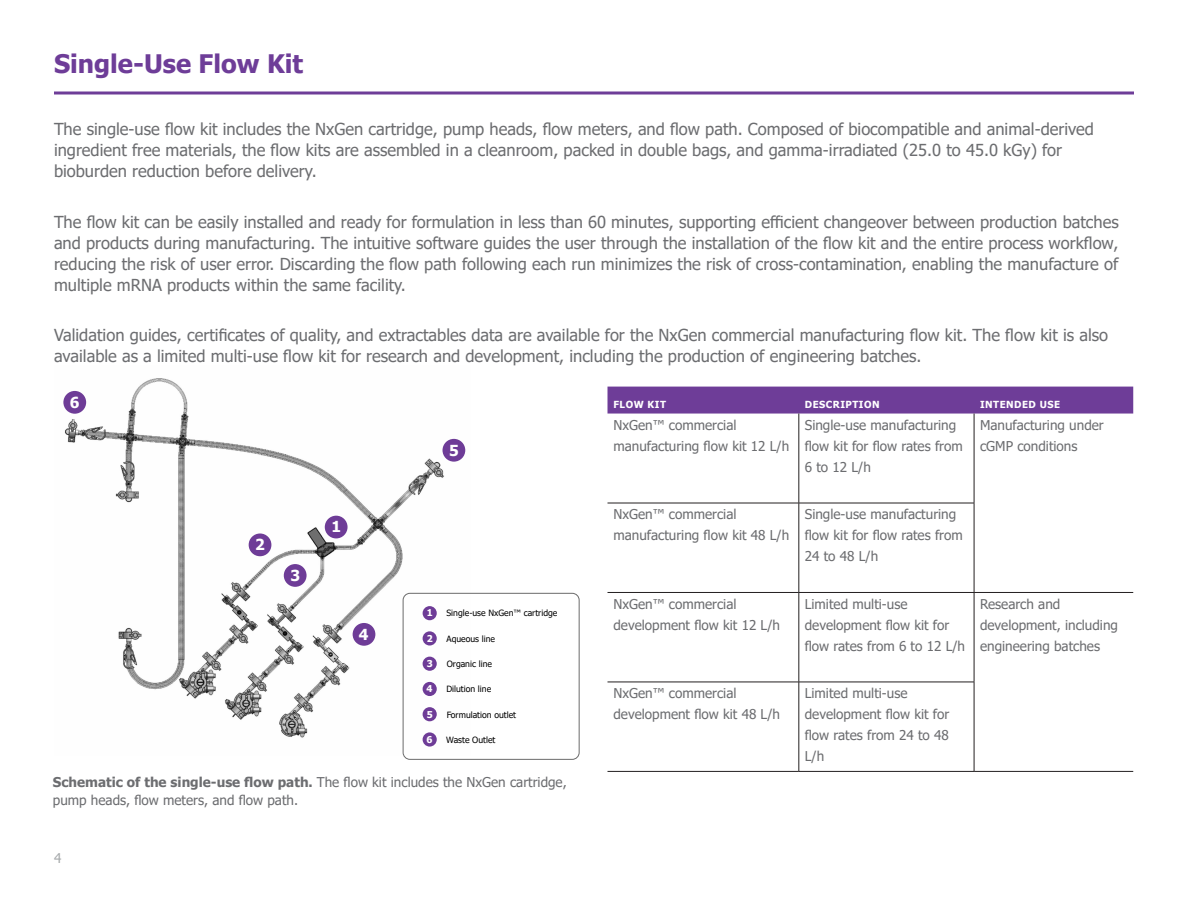
<style>
.page{position:relative;width:1188px;height:918px;background:#fff}
.page>*{position:absolute;margin:0;border:0;box-sizing:border-box;transform-origin:0 0}
.t1{font:700 25.5px "Tahoma";color:#6e3d98}
.body{font:16.5px/21px "Tahoma";color:#6c6d70}
.t2{font:700 15.15px "Tahoma";color:#fff}
.body-2{font:13.5px/21px "Tahoma";color:#6c6d70}
.t3{font:13.5px "Tahoma";color:#a7aaac}
.body-3{font:700 9.75px "Tahoma";letter-spacing:.05em;color:#fff}
.t4{font:700 9.45px "Tahoma";color:#fff}
.t5{font:8.7px "Tahoma";color:#000}
.s1{font-weight:700}
</style>
<div class="page">
<hr style="left:54px;top:92px;width:1080px;height:2px;background:#6e3d98">
<img style="left:64px;top:378px;width:406px;height:377px">
<div style="left:443px;top:439px;width:22px;height:23px;background:#6e3c97;border-radius:50%"></div>
<div style="left:63px;top:391px;width:23px;height:23px;background:#6e3c97;border-radius:50%"></div>
<div style="left:325px;top:516px;width:23px;height:22px;background:#6e3c97;border-radius:50%"></div>
<div style="left:249px;top:533px;width:22px;height:23px;background:#6e3c97;border-radius:50%"></div>
<div style="left:284px;top:564px;width:23px;height:23px;background:#6e3c97;border-radius:50%"></div>
<div style="left:353px;top:623px;width:22px;height:23px;background:#6e3c97;border-radius:50%"></div>
<div style="left:608px;top:387px;width:525px;height:27px;background:#6e3d98"></div>
<hr style="left:799px;top:414px;width:1px;height:89px;background:#231f20">
<hr style="left:974px;top:414px;width:1px;height:89px;background:#231f20">
<hr style="left:608px;top:503px;width:191px;height:1px;background:#231f20">
<hr style="left:799px;top:503px;width:175px;height:1px;background:#231f20">
<hr style="left:799px;top:503px;width:1px;height:89px;background:#231f20">
<hr style="left:974px;top:503px;width:1px;height:89px;background:#231f20">
<hr style="left:608px;top:592px;width:191px;height:1px;background:#231f20">
<hr style="left:799px;top:592px;width:175px;height:1px;background:#231f20">
<hr style="left:799px;top:593px;width:1px;height:89px;background:#231f20">
<hr style="left:974px;top:592px;width:159px;height:1px;background:#231f20">
<hr style="left:974px;top:593px;width:1px;height:89px;background:#231f20">
<hr style="left:608px;top:682px;width:191px;height:1px;background:#231f20">
<hr style="left:799px;top:682px;width:175px;height:1px;background:#231f20">
<hr style="left:799px;top:682px;width:1px;height:89px;background:#231f20">
<hr style="left:974px;top:682px;width:1px;height:89px;background:#231f20">
<hr style="left:608px;top:771px;width:191px;height:1px;background:#231f20">
<hr style="left:799px;top:771px;width:175px;height:1px;background:#231f20">
<hr style="left:974px;top:771px;width:159px;height:1px;background:#231f20">
<div style="left:423px;top:707px;width:14px;height:14px;background:#6e3c97;border-radius:50%"></div>
<div style="left:423px;top:732px;width:14px;height:15px;background:#6e3c97;border-radius:50%"></div>
<div style="left:423px;top:606px;width:14px;height:14px;background:#6e3c97;border-radius:50%"></div>
<div style="left:423px;top:631px;width:14px;height:15px;background:#6e3c97;border-radius:50%"></div>
<div style="left:423px;top:657px;width:14px;height:14px;background:#6e3c97;border-radius:50%"></div>
<div style="left:423px;top:682px;width:14px;height:14px;background:#6e3c97;border-radius:50%"></div>
<div style="left:403px;top:593px;width:176px;height:166px;border:1px solid #6b6b6b;border-radius:7px"></div>
<p class="t1" style="left:54px;top:46px;width:251px">Single-Use Flow Kit</p>
<p class="body" style="left:54px;top:120px;width:1041px">The single-use flow kit includes the NxGen cartridge, pump heads, flow meters, and flow path. Composed of biocompatible and animal-derived ingredient free materials, the flow kits are assembled in a cleanroom, packed in double bags, and gamma-irradiated (25.0 to 45.0 kGy) for bioburden reduction before delivery.</p>
<p class="body" style="left:54px;top:212px;width:1066px;text-align:justify">The flow kit can be easily installed and ready for formulation in less than 60 minutes, supporting efficient changeover between production batches and products during manufacturing. The intuitive software guides the user through the installation of the flow kit and the entire process workflow, reducing the risk of user error. Discarding the flow path following each run minimizes the risk of cross-contamination, enabling the manufacture of multiple mRNA products within the same facility.</p>
<p class="body" style="left:54px;top:326px;width:1056px">Validation guides, certificates of quality, and extractables data are available for the NxGen commercial manufacturing flow kit. The flow kit is also available as a limited multi-use flow kit for research and development, including the production of engineering batches.</p>
<p class="t2" style="left:70px;top:391px;width:11px">6</p>
<p class="t2" style="left:255px;top:534px;width:11px">2</p>
<p class="t2" style="left:290px;top:565px;width:11px">3</p>
<p class="t2" style="left:331px;top:516px;width:11px">1</p>
<p class="t2" style="left:359px;top:623px;width:11px">4</p>
<p class="t2" style="left:449px;top:439px;width:11px">5</p>
<p class="t4" style="left:427px;top:606px;width:8px">1</p>
<p class="t4" style="left:427px;top:632px;width:8px">2</p>
<p class="t4" style="left:427px;top:657px;width:8px">3</p>
<p class="t4" style="left:427px;top:682px;width:8px">4</p>
<p class="t4" style="left:427px;top:707px;width:8px">5</p>
<p class="t4" style="left:427px;top:733px;width:8px">6</p>
<p class="t5" style="left:447px;top:607px;width:112px">Single-use NxGen™ cartridge</p>
<p class="t5" style="left:447px;top:633px;width:50px">Aqueous line</p>
<p class="t5" style="left:447px;top:658px;width:47px">Organic line</p>
<p class="t5" style="left:446px;top:683px;width:46px">Dilution line</p>
<p class="t5" style="left:447px;top:709px;width:71px">Formulation outlet</p>
<p class="t5" style="left:446px;top:734px;width:51px">Waste Outlet</p>
<p class="body-2" style="left:53px;top:774px;width:515px;line-height:18px"><span class="s1">Schematic of the single-use flow path.</span> The flow kit includes the NxGen cartridge, pump heads, flow meters, and flow path.</p>
<p class="t3" style="left:54px;top:849px;width:9px">4</p>
<p class="body-3" style="left:614px;top:397px;width:54px">FLOW KIT</p>
<p class="body-3" style="left:805px;top:397px;width:76px">DESCRIPTION</p>
<p class="body-3" style="left:980px;top:397px;width:82px">INTENDED USE</p>
<p class="body-2" style="left:614px;top:415px;width:177px">NxGen™ commercial manufacturing flow kit 12 L/h</p>
<p class="body-2" style="left:805px;top:415px;width:159px">Single-use manufacturing flow kit for flow rates from<br>6 to 12 L/h</p>
<p class="body-2" style="left:980px;top:415px;width:125px">Manufacturing under cGMP conditions</p>
<p class="body-2" style="left:614px;top:505px;width:177px">NxGen™ commercial manufacturing flow kit 48 L/h</p>
<p class="body-2" style="left:805px;top:505px;width:159px">Single-use manufacturing flow kit for flow rates from<br>24 to 48 L/h</p>
<p class="body-2" style="left:614px;top:594px;width:168px">NxGen™ commercial development flow kit 12 L/h</p>
<p class="body-2" style="left:805px;top:594px;width:162px">Limited multi-use development flow kit for flow rates from 6 to 12 L/h</p>
<p class="body-2" style="left:980px;top:594px;width:140px">Research and development, including engineering batches</p>
<p class="body-2" style="left:614px;top:684px;width:168px">NxGen™ commercial development flow kit 48 L/h</p>
<p class="body-2" style="left:805px;top:684px;width:146px">Limited multi-use development flow kit for flow rates from 24 to 48<br>L/h</p>
</div>
